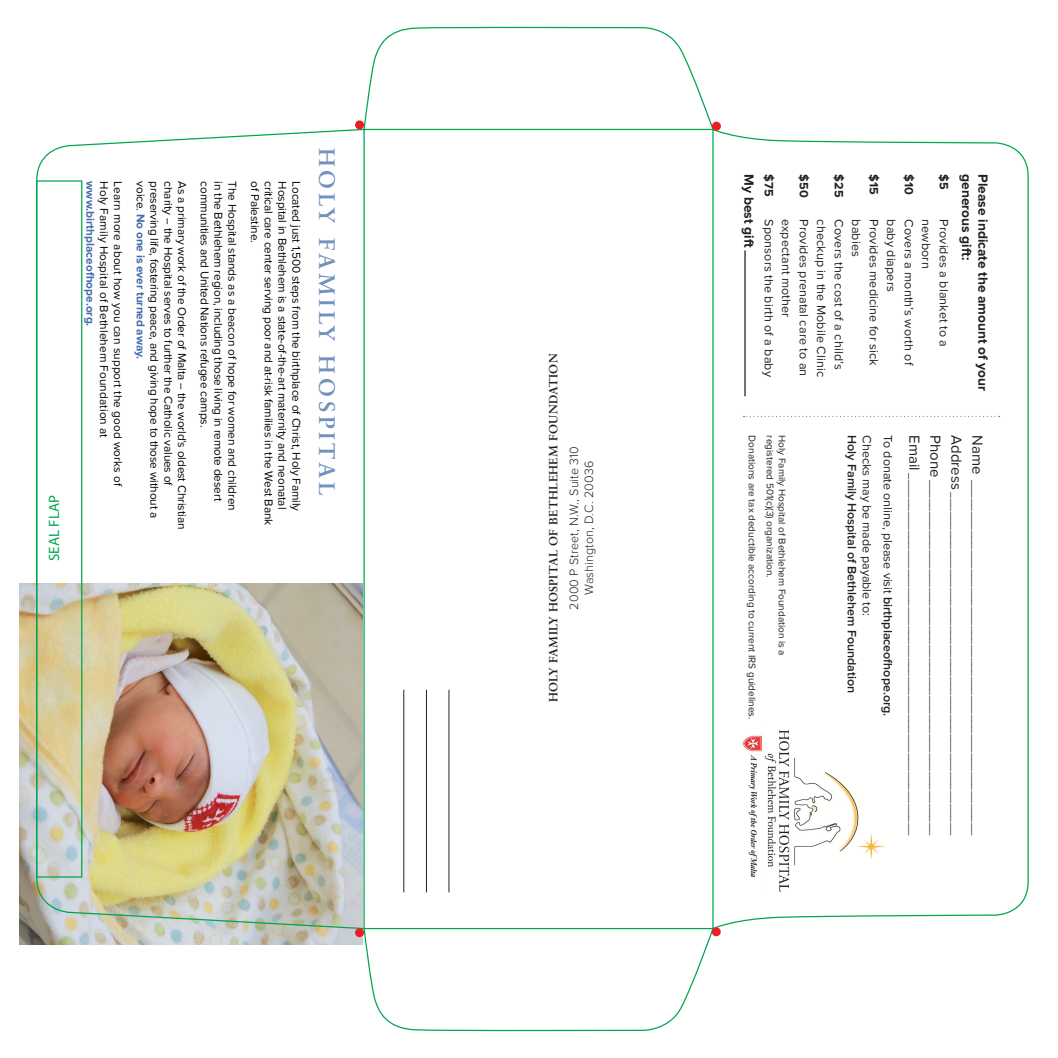
<style>
.page{position:relative;width:1058px;height:1058px;background:#fff}
.page>*{position:absolute;margin:0;border:0;box-sizing:border-box;transform-origin:0 0}
.t1{font:700 22.5px "Sabon LT Std";letter-spacing:.17em;color:#7192be}
.t2{font:15px "Myriad Pro";color:#00a54f}
.t3{font:700 13.75px "Proxima Nova";color:#231f20}
.t4{font:12.5px/17.5px "Proxima Nova";letter-spacing:.01em;color:#231f20}
.t5{font:300 12.5px/15px "Proxima Nova";letter-spacing:.01em;color:#231f20;text-align:center}
.t6{font:600 12.5px "Proxima Nova";letter-spacing:-.005em;color:#231f20}
.t7{font:700 12.5px "Proxima Nova";letter-spacing:.01em;color:#231f20}
.t8{font:700 11.88px "Sabon LT Std";letter-spacing:.03em;color:#231f20}
.t9{font:11.75px "Proxima Nova";letter-spacing:-.01em;color:#000}
.t10{font:11.75px "Proxima Nova";letter-spacing:.01em;color:#000}
.t11{font:700 11.75px "Proxima Nova";color:#426da9}
.t12{font:11.25px/21px "Proxima Nova";color:#231f20;text-align:justify}
.t13{font:10px "Proxima Nova";color:#231f20}
.s1{font-weight:400;color:#000}
.s2{font-weight:600}
.s3{font-size:15px}
</style>
<div class="page">
<svg style="left:743px;top:416px;width:256px;height:1px"></svg>
<img style="left:742px;top:735px;width:20px;height:140px">
<img style="left:764px;top:730px;width:121px;height:145px">
<hr style="left:403px;top:689px;width:1px;height:203px;background:#231f20">
<hr style="left:426px;top:689px;width:1px;height:203px;background:#231f20">
<hr style="left:449px;top:689px;width:1px;height:203px;background:#231f20">
<hr style="left:744px;top:250px;width:1px;height:146px;background:#231f20">
<svg style="left:82px;top:340px;width:1px;height:243px"></svg>
<img style="left:20px;top:583px;width:342px;height:361px">
<svg style="left:36px;top:875px;width:992px;height:156px"></svg>
<svg style="left:36px;top:27px;width:992px;height:155px"></svg>
<hr style="left:1027px;top:176px;width:1px;height:706px;background:#00a54f">
<div style="left:355px;top:928px;width:9px;height:9px;background:#ee1d23;border-radius:50%"></div>
<div style="left:355px;top:120px;width:9px;height:9px;background:#ee1d23;border-radius:50%"></div>
<div style="left:712px;top:122px;width:9px;height:9px;background:#ee1d23;border-radius:50%"></div>
<div style="left:711px;top:927px;width:9px;height:9px;background:#ee1d23;border-radius:50%"></div>
<div style="left:36px;top:180px;width:46px;height:697px;border:1px solid #00a54f"></div>
<p class="t2" style="left:45px;top:561px;width:67px;rotate:-90deg">SEAL FLAP</p>
<p class="t11" style="left:96px;top:181px;width:147px;rotate:90deg">www.birthplaceofhope.org.</p>
<p class="t10" style="left:109px;top:181px;width:258px;rotate:90deg">Holy Family Hospital of Bethlehem Foundation at</p>
<p class="t10" style="left:123px;top:181px;width:307px;rotate:90deg">Learn more about how you can support the good works of</p>
<p class="t11" style="left:146px;top:181px;width:179px;rotate:90deg"><span class="s1">voice.</span> No one is ever turned away.</p>
<p class="t9" style="left:159px;top:181px;width:338px;rotate:90deg">preserving life, fostering peace, and giving hope to those without a</p>
<p class="t9" style="left:173px;top:181px;width:306px;rotate:90deg">charity -- the Hospital serves to further the Catholic values of</p>
<p class="t9" style="left:187px;top:181px;width:349px;rotate:90deg">As a primary work of the Order of Malta -- the world’s oldest Christian</p>
<p class="t9" style="left:210px;top:181px;width:247px;rotate:90deg">communities and United Nations refugee camps.</p>
<p class="t9" style="left:223px;top:181px;width:321px;rotate:90deg">in the Bethlehem region, including those living in remote desert</p>
<p class="t9" style="left:237px;top:181px;width:331px;rotate:90deg">The Hospital stands as a beacon of hope for women and children</p>
<p class="t9" style="left:260px;top:181px;width:63px;rotate:90deg">of Palestine.</p>
<p class="t9" style="left:274px;top:181px;width:345px;rotate:90deg">critical care center serving poor and at-risk families in the West Bank</p>
<p class="t9" style="left:287px;top:181px;width:329px;rotate:90deg">Hospital in Bethlehem is a state-of-the-art maternity and neonatal</p>
<p class="t9" style="left:301px;top:181px;width:331px;rotate:90deg">Located just 1,500 steps from the birthplace of Christ, Holy Family</p>
<h1 class="t1" style="left:340px;top:148px;width:349px;rotate:90deg">HOLY FAMILY HOSPITAL</h1>
<p class="t8" style="left:546px;top:702px;width:350px;rotate:-90deg">HOLY FAMILY HOSPITAL OF BETHLEHEM FOUNDATION</p>
<p class="t5" style="left:567px;top:609px;width:165px;rotate:-90deg">2000 P Street, N.W., Suite 310<br>Washington, D.C. 20036</p>
<p class="t3" style="left:755px;top:174px;width:75px;rotate:90deg">My best gift</p>
<p class="t7" style="left:774px;top:174px;width:24px;rotate:90deg">$75</p>
<p class="t4" style="left:794px;top:219px;width:159px;rotate:90deg">expectant mother<br>Sponsors the birth of a baby</p>
<p class="t7" style="left:809px;top:174px;width:25px;rotate:90deg">$50</p>
<p class="t4" style="left:829px;top:219px;width:159px;rotate:90deg">checkup in the Mobile Clinic<br>Provides prenatal care to an</p>
<p class="t7" style="left:844px;top:174px;width:25px;rotate:90deg">$25</p>
<p class="t4" style="left:864px;top:219px;width:152px;rotate:90deg">babies<br>Covers the cost of a child’s</p>
<p class="t7" style="left:879px;top:174px;width:22px;rotate:90deg">$15</p>
<p class="t4" style="left:899px;top:219px;width:148px;rotate:90deg">baby diapers<br>Provides medicine for sick</p>
<p class="t7" style="left:914px;top:174px;width:22px;rotate:90deg">$10</p>
<p class="t4" style="left:934px;top:219px;width:148px;rotate:90deg">newborn<br>Covers a month’s worth of</p>
<p class="t7" style="left:949px;top:174px;width:17px;rotate:90deg">$5</p>
<p class="t3" style="left:972px;top:174px;width:88px;rotate:90deg">generous gift:</p>
<p class="t3" style="left:989px;top:174px;width:218px;rotate:90deg">Please indicate the amount of your</p>
<p class="t4" style="left:952px;top:219px;width:129px;rotate:90deg">Provides a blanket to a</p>
<p class="t13" style="left:756px;top:435px;width:285px;rotate:90deg">Donations are tax deductible according to current IRS guidelines.</p>
<p class="t13" style="left:774px;top:435px;width:144px;rotate:90deg">registered 501(c)(3) organization.</p>
<p class="t13" style="left:786px;top:435px;width:222px;rotate:90deg">Holy Family Hospital of Bethlehem Foundation is a</p>
<p class="t4" style="left:896px;top:435px;width:282px;rotate:90deg">To donate online, please visit <span class="s2">birthplaceofhope.org.</span></p>
<p class="t6" style="left:857px;top:435px;width:259px;rotate:90deg">Holy Family Hospital of Bethlehem Foundation</p>
<p class="t4" style="left:875px;top:435px;width:182px;rotate:90deg">Checks may be made payable to:</p>
<p class="t12" style="left:986px;top:435px;width:401px;rotate:90deg"><span class="s3">Name</span> ________________________________________________________ <span class="s3">Address</span> ______________________________________________________ <span class="s3">Phone</span> ________________________________________________________ <span class="s3">Email</span> _________________________________________________________</p>
</div>
